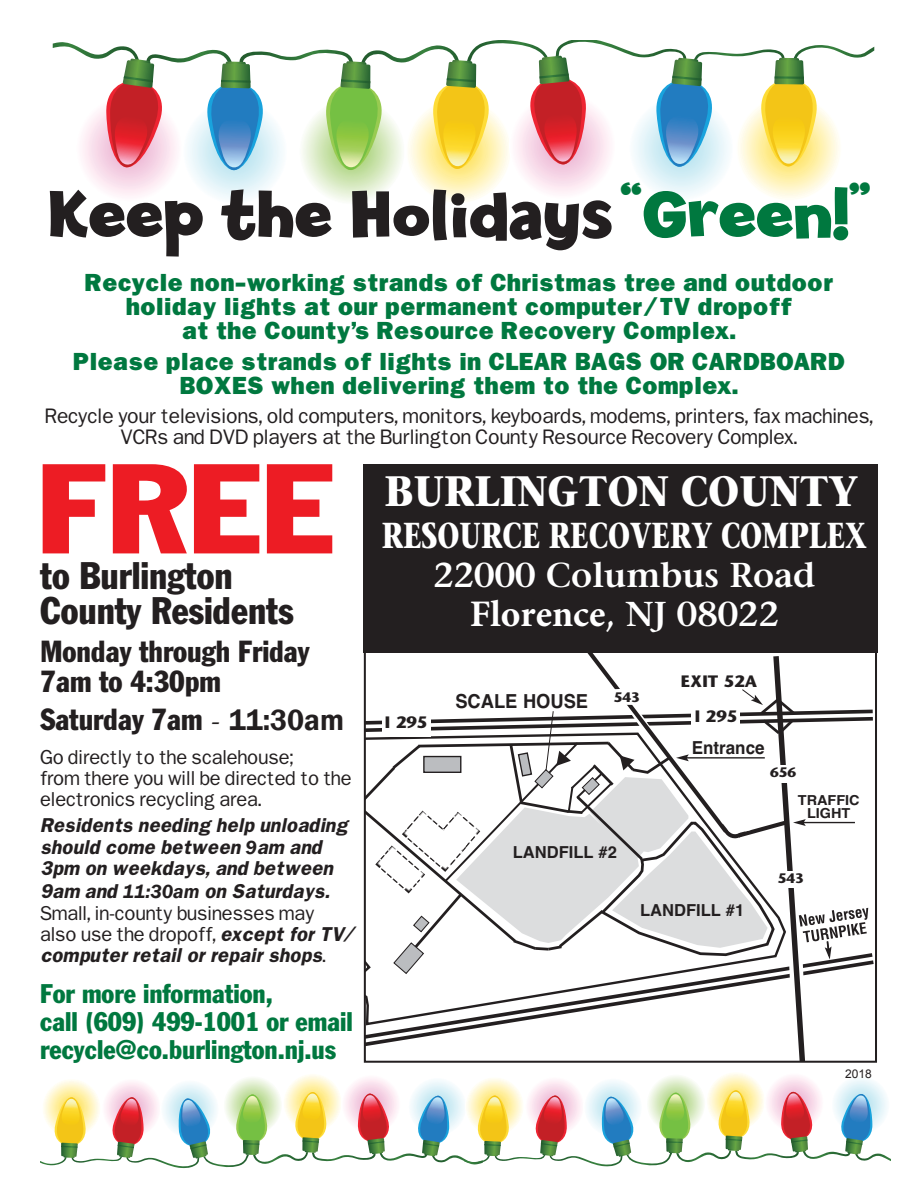
<style>
.page{position:relative;width:918px;height:1188px;background:#fff}
.page>*{position:absolute;margin:0;border:0;box-sizing:border-box;transform-origin:0 0}
.t1{font:condensed 125.25px "Franklin Gothic";color:#ed1c24;scale:1.16 1}
.t2{font:700 69.45px "Billy";color:#231f20}
.t3{font:700 42.45px "Stone Serif";color:#fff;scale:.9 1}
.t4{font:condensed 37.8px/35.1px "Franklin Gothic";color:#231f20}
.t5{font:700 37.5px "Minion Pro";color:#fff}
.t6{font:700 36px "Stone Serif";color:#fff;scale:.75 1}
.t7{font:600 34.5px "Stone Serif";color:#fff}
.t8{font:condensed 30px/30px "Franklin Gothic";color:#231f20}
.t9{font:condensed 26.55px/28px "Franklin Gothic";color:#00783f}
.t10{font:800 21px/24px "Franklin";color:#00783f;text-align:center}
.t11{font:700 19.2px "Helvetica";color:#231f20;scale:.95 1}
.t12{font:18px/21px "Franklin";color:#231f20;text-align:center}
.t13{font:700 17.85px "Helvetica";color:#231f20;scale:.95 1}
.t14{font:17.25px/21px "Franklin";color:#231f20}
.t15{font:italic 17.25px/22px "Franklin Demi";color:#231f20}
.t16{font:700 16.5px "Helvetica";color:#231f20}
.t17{font:700 16.5px "Stone Sans";color:#231f20}
.t18{font:700 13.8px/13.8px "Helvetica";color:#231f20;text-align:center;scale:1.05 1}
.t19{font:700 13.8px "Stone Sans";color:#231f20}
.t20{font:12px "Arial";color:#231f20}
.s1{color:#00783f}
.s2{font-family:"Minion Pro";font-stretch:normal}
.s3{font-weight:600;font-stretch:normal}
.s4{font-family:"Franklin Gothic";font-weight:600;font-size:19.5px}
.s5{font-family:"Franklin Demi";font-style:italic}
.s6{font-family:"Franklin";font-style:normal}
.s7{font-family:"Stone Serif";font-weight:600;font-size:34.5px}
</style>
<div class="page">
<svg style="left:53px;top:40px;width:821px;height:162px"></svg>
<svg style="left:367px;top:652px;width:507px;height:408px"></svg>
<div style="left:363px;top:464px;width:515px;height:188px;background:#231f20"></div>
<svg style="left:40px;top:1073px;width:851px;height:95px"></svg>
<h2 class="t2" style="left:47px;top:172px;width:825px">Keep the Holidays <sup>“</sup><span class="s1">Green!</span><sup>”</sup></h2>
<p class="t10" style="left:85px;top:272px;width:750px">Recycle non-working strands of Christmas tree and outdoor holiday lights at our permanent computer/TV dropoff<br>at the County’s Resource Recovery Complex.</p>
<p class="t10" style="left:73px;top:352px;width:773px">Please place strands of lights in CLEAR BAGS OR CARDBOARD<br>BOXES when delivering them to the Complex.</p>
<p class="t12" style="left:45px;top:407px;width:829px">Recycle your televisions, old computers, monitors, keyboards, modems, printers, fax machines,<br>VCRs and DVD players at the Burlington County Resource Recovery Complex.</p>
<h1 class="t1" style="left:36px;top:464px;width:258px">FREE</h1>
<h3 class="t4" style="left:40px;top:561px;width:255px">to Burlington<br>County Residents</h3>
<h3 class="t8" style="left:40px;top:638px;width:271px">Monday through Friday<br>7am to 4:30pm</h3>
<h3 class="t8" style="left:40px;top:707px;width:305px">Saturday 7am <span class="s2">-</span> <span class="s3">11:30am</span></h3>
<p class="t14" style="left:40px;top:749px;width:313px">Go directly to the scalehouse;<br>from there you will be directed to the electronics recycling area.</p>
<p class="t15" style="left:40px;top:816px;width:310px">Residents needing help unloading should come between <span class="s4">9</span>am and<br>3pm on weekdays, and between<br>9am and <span class="s4">11:30am</span> on Saturdays.</p>
<p class="t14" style="left:40px;top:905px;width:316px">Small, in-county businesses may also use the dropoff, <span class="s5">except for TV/</span></p>
<p class="t15" style="left:40px;top:946px;width:288px">computer retail or repair shops<span class="s6">.</span></p>
<p class="t9" style="left:40px;top:981px;width:314px">For more information,<br>call (609) 499-1001 or email recycle@co.burlington.nj.us</p>
<h3 class="t3" style="left:385px;top:475px;width:528px">BURLINGTON COUNTY</h3>
<h3 class="t6" style="left:382px;top:521px;width:649px">RESOURCE RECOVERY COMPLEX</h3>
<h3 class="t7" style="left:433px;top:562px;width:384px">22000 Columbus Road</h3>
<h3 class="t5" style="left:470px;top:587px;width:311px">Florence<span class="s7">, NJ 08022</span></h3>
<p class="t17" style="left:681px;top:675px;width:78px">EXIT 52A</p>
<p class="t19" style="left:614px;top:691px;width:28px">543</p>
<p class="t11" style="left:455px;top:694px;width:141px">SCALE HOUSE</p>
<p class="t17" style="left:385px;top:715px;width:44px">I 295</p>
<p class="t17" style="left:695px;top:709px;width:44px">I 295</p>
<p class="t13" style="left:692px;top:741px;width:78px">Entrance</p>
<p class="t19" style="left:770px;top:766px;width:28px">656</p>
<p class="t16" style="left:513px;top:846px;width:106px">LANDFILL #2</p>
<p class="t16" style="left:640px;top:904px;width:106px">LANDFILL #1</p>
<p class="t18" style="left:798px;top:794px;width:60px">TRAFFIC<br>LIGHT</p>
<p class="t19" style="left:778px;top:872px;width:28px">543</p>
<p class="t20" style="left:845px;top:1066px;width:28px">2018</p>
</div>
